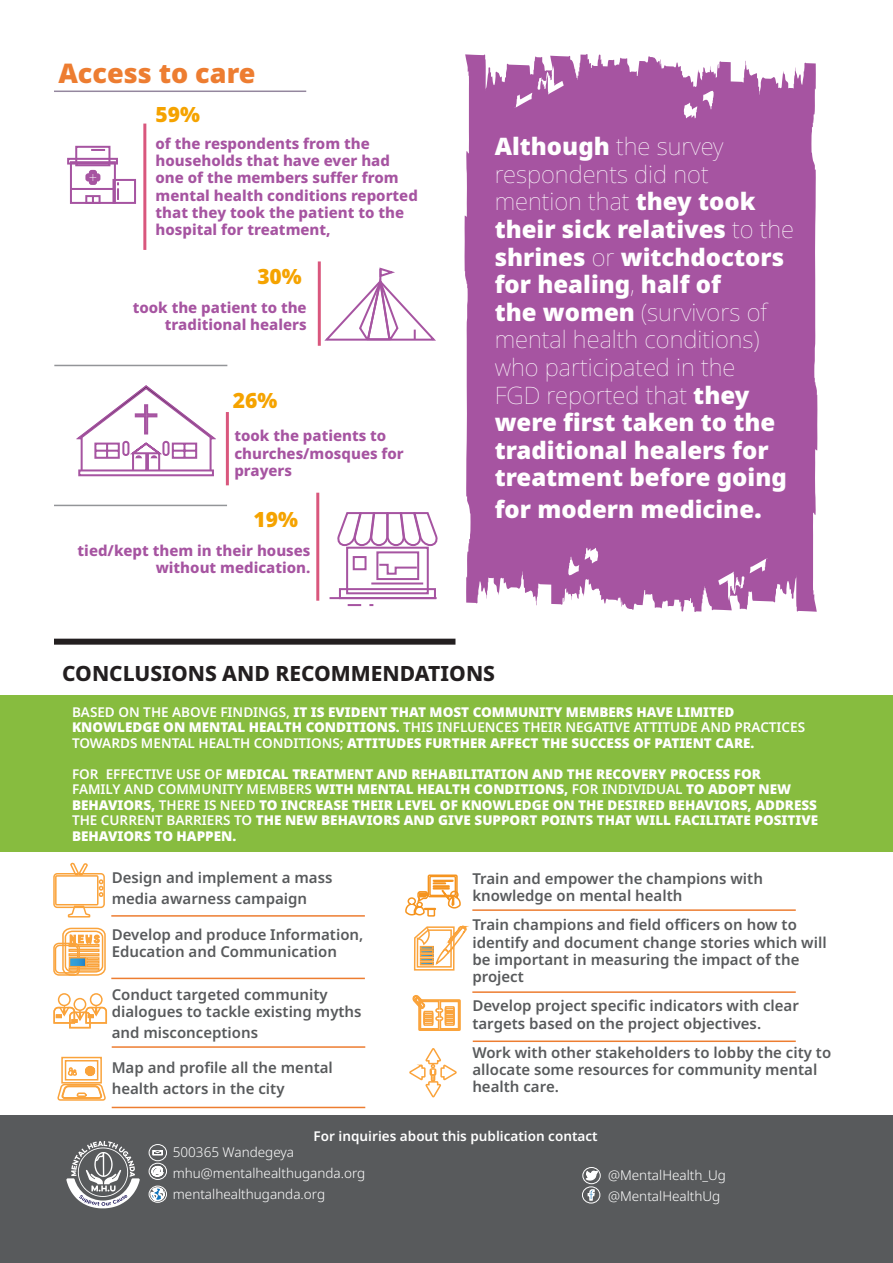
<style>
.page{position:relative;width:893px;height:1263px;background:#fff}
.page>*{position:absolute;margin:0;border:0;box-sizing:border-box;transform-origin:0 0}
.t1{font:900 27px "Noto Sans";color:#ed7d31}
.t2{font:900 24px/27.6px "Noto Sans";color:#fff}
.t3{font:800 21px "Noto Sans";color:#231f20}
.t4{font:900 21px "Noto Sans";color:#f5a300}
.t5{font:600 15px/17.2px "Noto Sans";color:#585a5c}
.t6{font:800 15px/17.2px "Noto Sans";color:#a654a1}
.t7{font:900 13.5px/15.5px "Noto Sans";color:#fff}
.t8{font:300 13.5px "Noto Sans";color:#fff}
.t9{font:600 13.5px "Noto Sans";color:#fff}
.s1{font-weight:100}
.s2{font-size:27px}
.s3{font-weight:600}
</style>
<div class="page">
<div style="left:0;top:695px;width:893px;height:156px;background:#87bc3f"></div>
<svg style="left:464px;top:54px;width:353px;height:558px;background:#ac5fa7"></svg>
<div style="left:0;top:1116px;width:892px;height:147px;background:#585a5c"></div>
<div style="left:112px;top:179px;width:24px;height:25px;border:2px solid #a654a1"></div>
<div style="left:75px;top:146px;width:35px;height:20px;border:2px solid #a654a1"></div>
<div style="left:70px;top:161px;width:46px;height:43px;border:2px solid #a654a1"></div>
<svg style="left:84px;top:195px;width:18px;height:9px"></svg>
<div style="left:67px;top:158px;width:51px;height:7px;border:2px solid #a654a1"></div>
<svg style="left:85px;top:169px;width:16px;height:16px"></svg>
<svg style="left:91px;top:149px;width:14px;height:2px"></svg>
<hr style="left:71px;top:188px;width:44px;height:2px;background:#a654a1">
<svg style="left:117px;top:182px;width:2px;height:18px"></svg>
<svg style="left:324px;top:267px;width:112px;height:74px"></svg>
<div style="left:346px;top:547px;width:83px;height:47px;border:2px solid #a654a1"></div>
<svg style="left:337px;top:512px;width:101px;height:35px"></svg>
<div style="left:376px;top:551px;width:43px;height:29px;border:2px solid #a654a1"></div>
<svg style="left:371px;top:563px;width:53px;height:22px"></svg>
<div style="left:353px;top:556px;width:14px;height:14px;border:2px solid #a654a1"></div>
<hr style="left:330px;top:597px;width:107px;height:2px;background:#a654a1">
<svg style="left:348px;top:604px;width:13px;height:2px"></svg>
<div style="left:339px;top:588px;width:97px;height:11px;border:2px solid #a654a1"></div>
<hr style="left:318px;top:261px;width:3px;height:85px;background:#d9577d">
<hr style="left:143px;top:124px;width:3px;height:126px;background:#d9577d">
<svg style="left:76px;top:385px;width:140px;height:92px"></svg>
<hr style="left:226px;top:412px;width:3px;height:73px;background:#d9577d">
<hr style="left:316px;top:493px;width:3px;height:108px;background:#d9577d">
<div style="left:54px;top:639px;width:401px;height:6px;background:#231f20"></div>
<svg style="left:67px;top:908px;width:24px;height:10px"></svg>
<div style="left:53px;top:873px;width:52px;height:35px;border:2px solid #faa33b;border-radius:3px"></div>
<div style="left:55px;top:875px;width:44px;height:30px;border:2px solid #faa33b"></div>
<svg style="left:99px;top:879px;width:5px;height:18px"></svg>
<svg style="left:69px;top:862px;width:20px;height:15px"></svg>
<div style="left:53px;top:943px;width:27px;height:33px;border:2px solid #faa33b;border-radius:5px"></div>
<div style="left:55px;top:945px;width:23px;height:28px;border:2px solid #faa33b;border-radius:4px"></div>
<svg style="left:61px;top:927px;width:45px;height:49px"></svg>
<svg style="left:72px;top:960px;width:11px;height:4px"></svg>
<div style="left:69px;top:957px;width:17px;height:10px;border:2px solid #faa33b"></div>
<div style="left:58px;top:993px;width:13px;height:13px;border:2px solid #faa33b;border-radius:50%"></div>
<div style="left:90px;top:993px;width:13px;height:13px;border:2px solid #faa33b;border-radius:50%"></div>
<svg style="left:53px;top:1001px;width:55px;height:28px"></svg>
<div style="left:74px;top:998px;width:12px;height:13px;border:2px solid #faa33b;border-radius:50%"></div>
<hr style="left:54px;top:91px;width:252px;height:1px;background:#94879e">
<svg style="left:587px;top:1188px;width:9px;height:13px"></svg>
<svg style="left:585px;top:1167px;width:14px;height:15px"></svg>
<div style="left:582px;top:1167px;width:19px;height:17px;border:1px solid #fff;border-radius:50%"></div>
<div style="left:582px;top:1186px;width:18px;height:17px;border:1px solid #fff;border-radius:50%"></div>
<svg style="left:66px;top:1141px;width:74px;height:67px"></svg>
<svg style="left:152px;top:1150px;width:11px;height:5px"></svg>
<svg style="left:150px;top:1163px;width:15px;height:16px"></svg>
<div style="left:149px;top:1163px;width:18px;height:17px;border:1px solid #fff;border-radius:50%"></div>
<div style="left:149px;top:1144px;width:18px;height:17px;border:1px solid #fff;border-radius:50%"></div>
<svg style="left:150px;top:1186px;width:16px;height:17px"></svg>
<div style="left:149px;top:1186px;width:18px;height:17px;border:1px solid #fff;border-radius:50%"></div>
<svg style="left:405px;top:874px;width:64px;height:97px"></svg>
<svg style="left:57px;top:1056px;width:49px;height:45px"></svg>
<svg style="left:412px;top:995px;width:49px;height:36px"></svg>
<svg style="left:409px;top:1048px;width:48px;height:50px"></svg>
<hr style="left:111px;top:915px;width:254px;height:2px;background:#ed7d31">
<hr style="left:111px;top:978px;width:254px;height:1px;background:#ed7d31">
<hr style="left:112px;top:1046px;width:253px;height:2px;background:#ed7d31">
<hr style="left:112px;top:1107px;width:253px;height:1px;background:#ed7d31">
<hr style="left:472px;top:909px;width:324px;height:2px;background:#ed7d31">
<hr style="left:472px;top:991px;width:324px;height:2px;background:#ed7d31">
<hr style="left:473px;top:1040px;width:323px;height:2px;background:#ed7d31">
<hr style="left:54px;top:365px;width:173px;height:1px;background:#939598">
<hr style="left:54px;top:505px;width:173px;height:1px;background:#939598">
<p class="t1" style="left:58px;top:58px;width:199px">Access to care</p>
<p class="t4" style="left:156px;top:103px;width:46px">59%</p>
<p class="t6" style="left:156px;top:135px;width:264px">of the respondents from the households that have ever had one of the members suffer from mental health conditions reported that they took the patient to the hospital for treatment,</p>
<p class="t4" style="left:257px;top:264px;width:46px">30%</p>
<p class="t6" style="left:133px;top:299px;width:175px;text-align:right">took the patient to the traditional healers</p>
<p class="t4" style="left:233px;top:388px;width:46px">26%</p>
<p class="t6" style="left:234px;top:428px;width:171px">took the patients to churches/mosques for prayers</p>
<p class="t4" style="left:253px;top:508px;width:46px">19%</p>
<p class="t6" style="left:78px;top:542px;width:234px">tied/kept them in their houses</p>
<p class="t6" style="left:156px;top:559px;width:156px">without medication.</p>
<p class="t2" style="left:495px;top:133px;width:301px">Although <span class="s1">the survey respondents did not mention that</span> they took their sick relatives <span class="s1">to the </span>shrines <span class="s1">or</span> witchdoctors for healing<span class="s1">,</span> half of<br>the women <span class="s1">(survivors of mental health conditions) who participated in the<br>FGD reported that</span> they were first taken to the traditional healers for treatment before going</p>
<p class="t2" style="left:495px;top:495px;width:269px">for modern medicine<span class="s2">.</span></p>
<p class="t3" style="left:62px;top:661px;width:434px">CONCLUSIONS AND RECOMMENDATIONS</p>
<p class="t7" style="left:72px;top:704px;width:735px"><span class="s3">BASED ON THE ABOVE FINDINGS,</span> IT IS EVIDENT THAT MOST COMMUNITY MEMBERS HAVE LIMITED<br>KNOWLEDGE ON MENTAL HEALTH CONDITIONS. <span class="s3">THIS INFLUENCES THEIR NEGATIVE ATTITUDE AND PRACTICES<br>TOWARDS MENTAL HEALTH CONDITIONS;</span> ATTITUDES FURTHER AFFECT THE SUCCESS OF PATIENT CARE.</p>
<p class="t7" style="left:72px;top:766px;width:748px"><span class="s3">FOR EFFECTIVE USE OF</span> MEDICAL TREATMENT AND REHABILITATION AND THE RECOVERY PROCESS FOR<br><span class="s3">FAMILY AND COMMUNITY MEMBERS</span> WITH MENTAL HEALTH CONDITIONS, <span class="s3">FOR INDIVIDUAL</span> TO ADOPT NEW BEHAVIORS, <span class="s3">THERE IS NEED</span> TO INCREASE THEIR LEVEL OF KNOWLEDGE ON THE DESIRED BEHAVIORS, ADDRESS <span class="s3">THE CURRENT BARRIERS TO</span> THE NEW BEHAVIORS AND GIVE SUPPORT POINTS THAT WILL FACILITATE POSITIVE BEHAVIORS TO HAPPEN.</p>
<p class="t5" style="left:112px;top:868px;width:222px;line-height:20.7px">Design and implement a mass media awarness campaign</p>
<p class="t5" style="left:472px;top:870px;width:292px">Train and empower the champions with knowledge on mental health</p>
<p class="t5" style="left:472px;top:916px;width:356px">Train champions and field officers on how to identify and document change stories which will be important in measuring the impact of the project</p>
<p class="t5" style="left:472px;top:997px;width:328px">Develop project specific indicators with clear targets based on the project objectives.</p>
<p class="t5" style="left:472px;top:1044px;width:360px">Work with other stakeholders to lobby the city to allocate some resources for community mental health care.</p>
<p class="t5" style="left:112px;top:926px;width:253px">Develop and produce Information,<br>Education and Communication</p>
<p class="t5" style="left:112px;top:986px;width:251px">Conduct targeted community dialogues to tackle existing myths</p>
<p class="t5" style="left:112px;top:1024px;width:148px">and misconceptions</p>
<p class="t5" style="left:112px;top:1057px;width:223px;line-height:20.7px">Map and profile all the mental health actors in the city</p>
<p class="t9" style="left:314px;top:1128px;width:285px">For inquiries about this publication contact</p>
<p class="t8" style="left:173px;top:1144px;width:123px">500365 Wandegeya</p>
<p class="t8" style="left:173px;top:1165px;width:194px">mhu@mentalhealthuganda.org</p>
<p class="t8" style="left:173px;top:1186px;width:154px">mentalhealthuganda.org</p>
<p class="t8" style="left:608px;top:1167px;width:119px">@MentalHealth_Ug</p>
<p class="t8" style="left:608px;top:1188px;width:114px">@MentalHealthUg</p>
</div>
